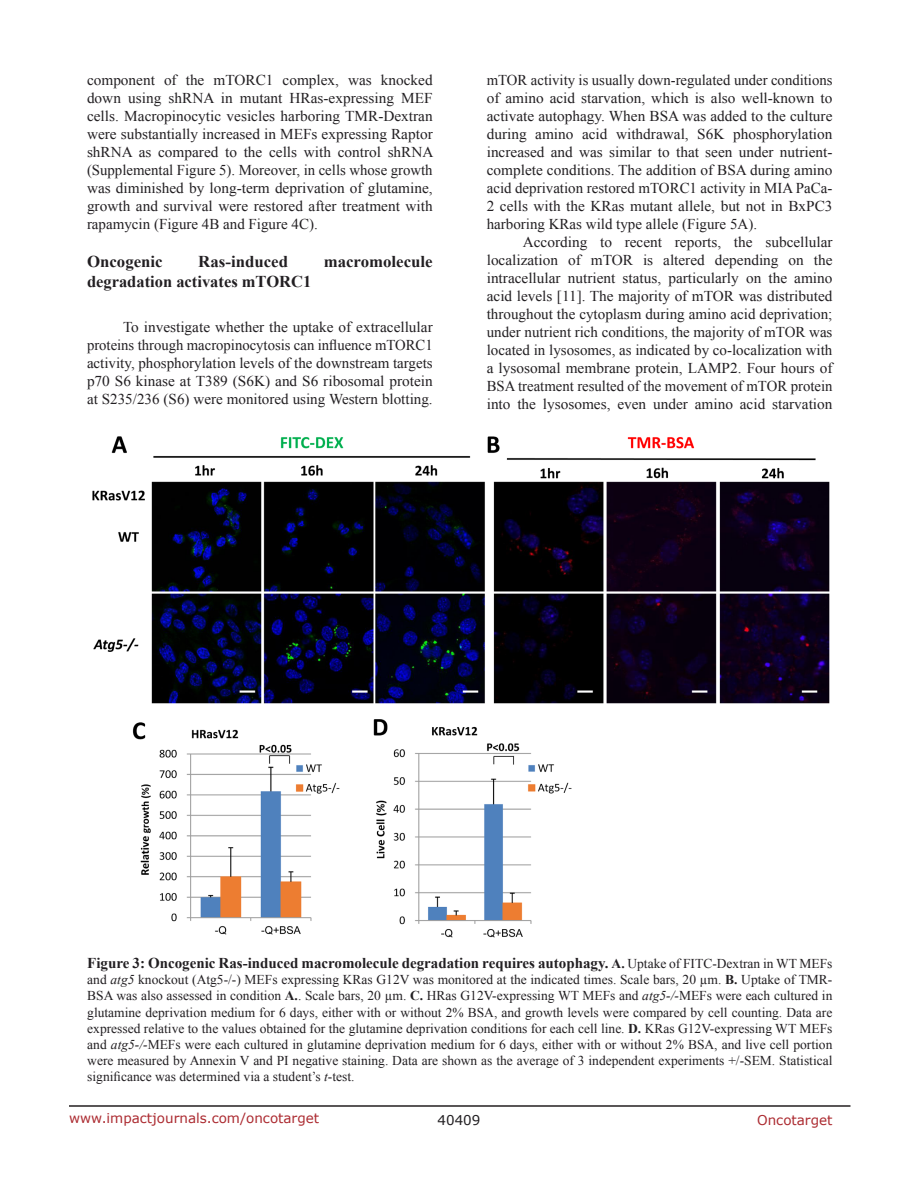
<style>
.page{position:relative;width:918px;height:1188px;background:#fff}
.page>*{position:absolute;margin:0;border:0;box-sizing:border-box;transform-origin:0 0}
.SubHeading{font:700 16.5px "Times New Roman";color:#221f22}
.BodyText{font:15px/18px "Times New Roman";color:#221f22;text-align:justify}
.FigureText{font:700 15px "Times New Roman";color:#221f22}
.FigureText-2{font:13.5px/16.2px "Times New Roman";color:#221f22;text-align:justify}
.t1{font:13.5px "Verdana";color:#ac2b31}
.t2{font:13.5px "Verdana";color:#221f22}
.s1{font-size:13.5px}
.s2{font-weight:400;font-size:13.5px}
.s3{font-style:italic}
.s4{font-weight:700}
</style>
<div class="page">
<hr style="left:69px;top:1105px;width:781px;height:2px;background:#231f20">
<img style="left:92px;top:436px;width:738px;height:502px">
<p class="BodyText" style="left:87px;top:71px;width:348px">component of the mTORC1 complex, was knocked down using shRNA in mutant HRas-expressing MEF cells. Macropinocytic vesicles harboring TMR-Dextran were substantially increased in MEFs expressing Raptor shRNA as compared to the cells with control shRNA (Supplemental Figure 5). Moreover, in cells whose growth was diminished by long-term deprivation of glutamine, growth and survival were restored after treatment with rapamycin (Figure 4B and Figure 4C).</p>
<p class="SubHeading" style="left:87px;top:250px;width:77px">Oncogenic</p>
<p class="SubHeading" style="left:198px;top:250px;width:91px">Ras-induced</p>
<p class="SubHeading" style="left:324px;top:250px;width:111px">macromolecule</p>
<p class="SubHeading" style="left:87px;top:270px;width:226px">degradation activates mTORC1</p>
<p class="BodyText" style="left:87px;top:318px;width:347px;text-indent:36px">To investigate whether the uptake of extracellular proteins through macropinocytosis can influence mTORC1 activity, phosphorylation levels of the downstream targets p70 S6 kinase at T389 (S6K) and S6 ribosomal protein at S235/236 (S6) were monitored using Western blotting.</p>
<p class="BodyText" style="left:487px;top:71px;width:347px">mTOR activity is usually down-regulated under conditions of amino acid starvation, which is also well-known to activate autophagy. When BSA was added to the culture during amino acid withdrawal, S6K phosphorylation increased and was similar to that seen under nutrient&shy;complete conditions. The addition of BSA during amino acid deprivation restored mTORC1 activity in MIA PaCa-2 cells with the KRas mutant allele, but not in BxPC3 harboring KRas wild type allele (Figure 5A).</p>
<p class="BodyText" style="left:487px;top:233px;width:347px;text-indent:36px">According to recent reports, the subcellular localization of mTOR is altered depending on the intracellular nutrient status, particularly on the amino acid levels [11]. The majority of mTOR was distributed throughout the cytoplasm during amino acid deprivation; under nutrient rich conditions, the majority of mTOR was located in lysosomes, as indicated by co-localization with a lysosomal membrane protein, LAMP2. Four hours of BSA treatment resulted of the movement of mTOR protein into the lysosomes, even under amino acid starvation</p>
<p class="FigureText" style="left:87px;top:953px;width:747px">Figure 3: Oncogenic Ras-induced macromolecule degradation requires autophagy. <span class="s1">A.</span> <span class="s2">Uptake of FITC-Dextran in WT MEFs</span></p>
<p class="FigureText-2" style="left:87px;top:971px;width:747px">and <span class="s3">atg5</span> knockout (Atg5-/-) MEFs expressing KRas G12V was monitored at the indicated times. Scale bars, 20 µm. <span class="s4">B.</span> Uptake of TMR-BSA was also assessed in condition <span class="s4">A.</span>. Scale bars, 20 µm. <span class="s4">C.</span> HRas G12V-expressing WT MEFs and <span class="s3">atg5-/-</span>MEFs were each cultured in glutamine deprivation medium for 6 days, either with or without 2% BSA, and growth levels were compared by cell counting. Data are expressed relative to the values obtained for the glutamine deprivation conditions for each cell line. <span class="s4">D.</span> KRas G12V-expressing WT MEFs and <span class="s3">atg5-/-</span>MEFs were each cultured in glutamine deprivation medium for 6 days, either with or without 2% BSA, and live cell portion were measured by Annexin V and PI negative staining. Data are shown as the average of 3 independent experiments +/-SEM. Statistical significance was determined via a student’s <span class="s3">t</span>-test.</p>
<p class="t1" style="left:69px;top:1109px;width:252px">www.impactjournals.com/oncotarget</p>
<p class="t2" style="left:438px;top:1111px;width:44px">40409</p>
<p class="t1" style="left:757px;top:1111px;width:77px">Oncotarget</p>
</div>
